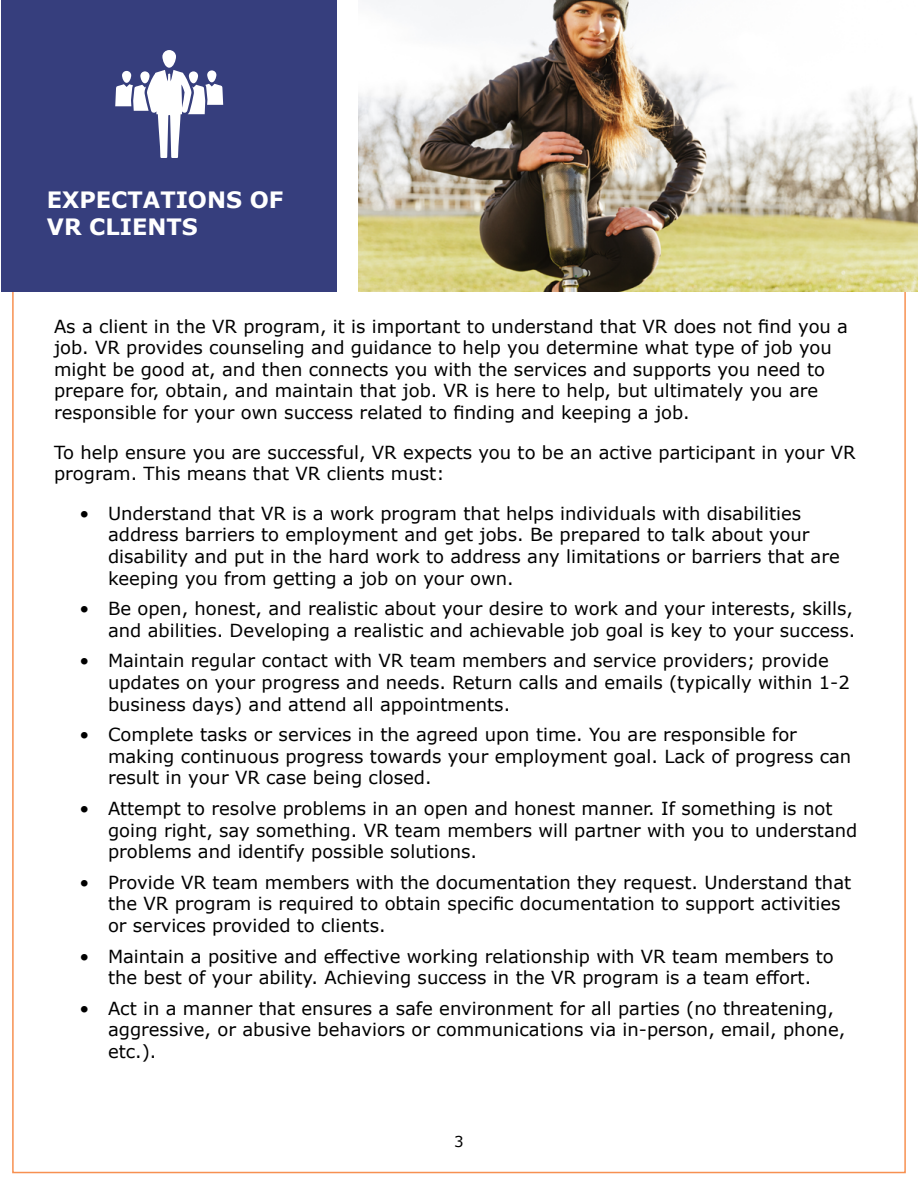
<style>
.page{position:relative;width:918px;height:1188px;background:#fff}
.page>*{position:absolute;margin:0;border:0;box-sizing:border-box;transform-origin:0 0}
.t1{font:700 22.5px/27px "Verdana";color:#fff}
.t2{font:18px/21.6px "Verdana";color:#000}
.t3{font:15px "Verdana";color:#000}
</style>
<div class="page">
<img style="left:359px;top:0;width:559px;height:292px">
<div style="left:2px;top:0;width:335px;height:292px;background:#363e7d"></div>
<svg style="left:115px;top:50px;width:108px;height:108px"></svg>
<p class="t1" style="left:47px;top:186px;width:238px">EXPECTATIONS OF<br>VR CLIENTS</p>
<p class="t2" style="left:54px;top:315px;width:796px">As a client in the VR program, it is important to understand that VR does not find you a job. VR provides counseling and guidance to help you determine what type of job you might be good at, and then connects you with the services and supports you need to prepare for, obtain, and maintain that job. VR is here to help, but ultimately you are responsible for your own success related to finding and keeping a job.</p>
<p class="t2" style="left:54px;top:441px;width:803px">To help ensure you are successful, VR expects you to be an active participant in your VR program. This means that VR clients must:</p>
<p class="t2" style="left:108px;top:502px;width:733px;text-indent:-28px">• Understand that VR is a work program that helps individuals with disabilities address barriers to employment and get jobs. Be prepared to talk about your disability and put in the hard work to address any limitations or barriers that are keeping you from getting a job on your own.</p>
<p class="t2" style="left:80px;top:598px;width:777px;text-align:right">• Be open, honest, and realistic about your desire to work and your interests, skills, and abilities. Developing a realistic and achievable job goal is key to your success.</p>
<p class="t2" style="left:108px;top:650px;width:743px;text-indent:-28px">• Maintain regular contact with VR team members and service providers; provide updates on your progress and needs. Return calls and emails (typically within 1-2 business days) and attend all appointments.</p>
<p class="t2" style="left:108px;top:724px;width:745px;text-indent:-28px">• Complete tasks or services in the agreed upon time. You are responsible for making continuous progress towards your employment goal. Lack of progress can result in your VR case being closed.</p>
<p class="t2" style="left:108px;top:797px;width:751px;text-indent:-28px">• Attempt to resolve problems in an open and honest manner. If something is not going right, say something. VR team members will partner with you to understand problems and identify possible solutions.</p>
<p class="t2" style="left:108px;top:871px;width:745px;text-indent:-28px">• Provide VR team members with the documentation they request. Understand that the VR program is required to obtain specific documentation to support activities or services provided to clients.</p>
<p class="t2" style="left:80px;top:945px;width:756px;text-align:center">• Maintain a positive and effective working relationship with VR team members to the best of your ability. Achieving success in the VR program is a team effort.</p>
<p class="t2" style="left:108px;top:997px;width:739px;text-indent:-28px">• Act in a manner that ensures a safe environment for all parties (no threatening, aggressive, or abusive behaviors or communications via in-person, email, phone, etc.).</p>
<p class="t3" style="left:454px;top:1131px;width:11px">3</p>
</div>
